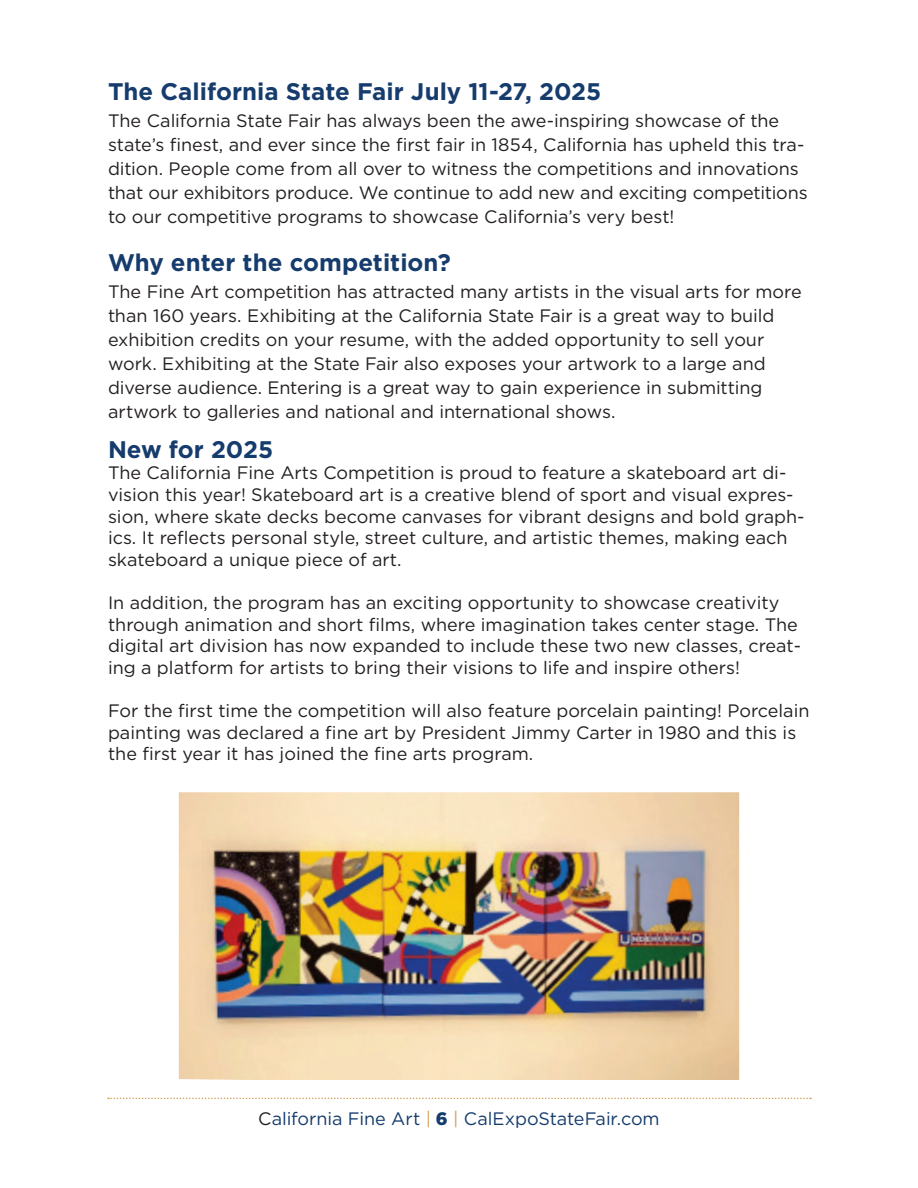
<style>
.page{position:relative;width:918px;height:1188px;background:#fff}
.page>*{position:absolute;margin:0;border:0;box-sizing:border-box;transform-origin:0 0}
.t1{font:700 24px "Gotham";color:#163c6d}
.t2{font:18px/24px "Gotham";color:#231f20}
.t3{font:18px "Gotham";letter-spacing:-.005em;color:#163c6d}
.s1{color:#231f20}
.s2{color:#cfa052}
.s3{font-weight:900}
</style>
<div class="page">
<svg style="left:108px;top:1098px;width:703px;height:1px"></svg>
<img style="left:179px;top:792px;width:560px;height:288px">
<h1 class="t1" style="left:108px;top:76px;width:495px">The California State Fair July 11-27, 2025</h1>
<p class="t2" style="left:108px;top:108px;width:701px">The California State Fair has always been the awe-inspiring showcase of the state’s finest, and ever since the first fair in 1854, California has upheld this tra&shy;dition. People come from all over to witness the competitions and innovations that our exhibitors produce. We continue to add new and exciting competitions to our competitive programs to showcase California’s very best!</p>
<h1 class="t1" style="left:108px;top:247px;width:344px">Why enter the competition?</h1>
<p class="t2" style="left:108px;top:280px;width:695px">The Fine Art competition has attracted many artists in the visual arts for more than 160 years. Exhibiting at the California State Fair is a great way to build exhibition credits on your resume, with the added opportunity to sell your work. Exhibiting at the State Fair also exposes your artwork to a large and diverse audience. Entering is a great way to gain experience in submitting artwork to galleries and national and international shows.</p>
<h1 class="t1" style="left:108px;top:433px;width:167px">New for 2025</h1>
<p class="t2" style="left:108px;top:462px;width:698px;line-height:21.6px">The California Fine Arts Competition is proud to feature a skateboard art di&shy;vision this year! Skateboard art is a creative blend of sport and visual expres&shy;sion, where skate decks become canvases for vibrant designs and bold graph&shy;ics. It reflects personal style, street culture, and artistic themes, making each skateboard a unique piece of art.</p>
<p class="t2" style="left:108px;top:592px;width:695px;line-height:21.6px">In addition, the program has an exciting opportunity to showcase creativity through animation and short films, where imagination takes center stage. The digital art division has now expanded to include these two new classes, creat&shy;ing a platform for artists to bring their visions to life and inspire others!</p>
<p class="t2" style="left:108px;top:700px;width:703px;line-height:21.6px">For the first time the competition will also feature porcelain painting! Porcelain painting was declared a fine art by President Jimmy Carter in 1980 and this is the first year it has joined the fine arts program.</p>
<p class="t3" style="left:258px;top:1109px;width:403px"><span class="s1">C</span>alifornia Fine Art <span class="s2">|</span> <span class="s3">6</span> <span class="s2">|</span> CalExpoStateFair.com</p>
</div>
